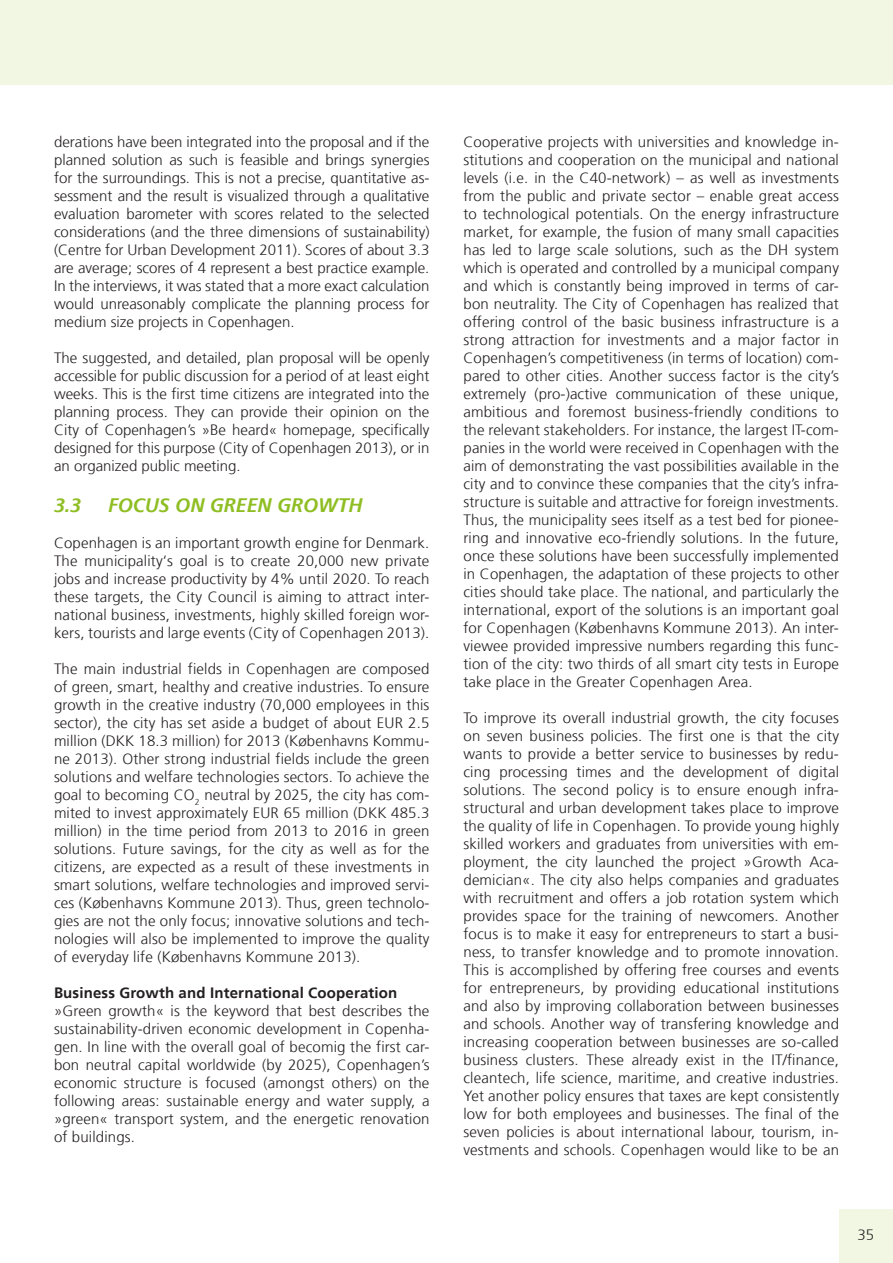
<style>
.page{position:relative;width:893px;height:1263px;background:#fff}
.page>*{position:absolute;margin:0;border:0;box-sizing:border-box;transform-origin:0 0}
.Zwischenüberschrift{font:italic 700 19.5px "Frutiger";color:#8fbe23}
.t1{font:300 15px/18px "Frutiger";letter-spacing:.01em;color:#231f20;text-align:justify}
.t2{font:700 15px "Frutiger";letter-spacing:.01em;color:#231f20}
</style>
<div class="page">
<div style="left:839px;top:1209px;width:54px;height:54px;background:#f2f7e3"></div>
<div style="left:0;top:0;width:893px;height:85px;background:#f2f7e3"></div>
<p class="t1" style="left:54px;top:133px;width:377px">derations have been integrated into the proposal and if the planned solution as such is feasible and brings synergies for the surroundings. This is not a precise, quantitative as&shy;sessment and the result is visualized through a qualitative evaluation barometer with scores related to the selected considerations (and the three dimensions of sustainability) (Centre for Urban Development 2011). Scores of about 3.3 are average; scores of 4 represent a best practice example.<br>In the interviews, it was stated that a more exact calculation would unreasonably complicate the planning process for medium size projects in Copenhagen.</p>
<p class="t1" style="left:54px;top:349px;width:377px">The suggested, and detailed, plan proposal will be openly accessible for public discussion for a period of at least eight weeks. This is the first time citizens are integrated into the planning process. They can provide their opinion on the City of Copenhagen’s »Be heard« homepage, specifically designed for this purpose (City of Copenhagen 2013), or in an organized public meeting.</p>
<p class="Zwischenüberschrift" style="left:54px;top:494px;width:29px">3.3</p>
<p class="Zwischenüberschrift" style="left:108px;top:494px;width:256px">FOCUS ON GREEN GROWTH</p>
<p class="t1" style="left:54px;top:534px;width:377px">Copenhagen is an important growth engine for Denmark.<br>The municipality‘s goal is to create 20,000 new private jobs and increase productivity by 4% until 2020. To reach these targets, the City Council is aiming to attract inter&shy;national business, investments, highly skilled foreign wor&shy;kers, tourists and large events (City of Copenhagen 2013).</p>
<p class="t1" style="left:54px;top:660px;width:377px">The main industrial fields in Copenhagen are composed of green, smart, healthy and creative industries. To ensure growth in the creative industry (70,000 employees in this sector), the city has set aside a budget of about EUR 2.5 million (DKK 18.3 million) for 2013 (Københavns Kommu&shy;ne 2013). Other strong industrial fields include the green solutions and welfare technologies sectors. To achieve the goal to becoming CO<sub>2</sub> neutral by 2025, the city has com&shy;mited to invest approximately EUR 65 million (DKK 485.3 million) in the time period from 2013 to 2016 in green solutions. Future savings, for the city as well as for the citizens, are expected as a result of these investments in smart solutions, welfare technologies and improved servi&shy;ces (Københavns Kommune 2013). Thus, green technolo&shy;gies are not the only focus; innovative solutions and tech&shy;nologies will also be implemented to improve the quality of everyday life (Københavns Kommune 2013).</p>
<p class="t2" style="left:54px;top:984px;width:345px">Business Growth and International Cooperation</p>
<p class="t1" style="left:54px;top:1002px;width:377px">»Green growth« is the keyword that best describes the sustainability-driven economic development in Copenha&shy;gen. In line with the overall goal of becomig the first car&shy;bon neutral capital worldwide (by 2025), Copenhagen’s economic structure is focused (amongst others) on the following areas: sustainable energy and water supply, a »green« transport system, and the energetic renovation of buildings.</p>
<p class="t1" style="left:463px;top:133px;width:377px">Cooperative projects with universities and knowledge in&shy;stitutions and cooperation on the municipal and national levels (i.e. in the C40-network) – as well as investments from the public and private sector – enable great access to technological potentials. On the energy infrastructure market, for example, the fusion of many small capacities has led to large scale solutions, such as the DH system which is operated and controlled by a municipal company and which is constantly being improved in terms of car&shy;bon neutrality. The City of Copenhagen has realized that offering control of the basic business infrastructure is a strong attraction for investments and a major factor in Copenhagen’s competitiveness (in terms of location) com&shy;pared to other cities. Another success factor is the city’s extremely (pro-)active communication of these unique, ambitious and foremost business-friendly conditions to the relevant stakeholders. For instance, the largest IT-com&shy;panies in the world were received in Copenhagen with the aim of demonstrating the vast possibilities available in the city and to convince these companies that the city’s infra&shy;structure is suitable and attractive for foreign investments.<br>Thus, the municipality sees itself as a test bed for pionee&shy;ring and innovative eco-friendly solutions. In the future, once these solutions have been successfully implemented in Copenhagen, the adaptation of these projects to other cities should take place. The national, and particularly the international, export of the solutions is an important goal for Copenhagen (Københavns Kommune 2013). An inter&shy;viewee provided impressive numbers regarding this func&shy;tion of the city: two thirds of all smart city tests in Europe take place in the Greater Copenhagen Area.</p>
<p class="t1" style="left:463px;top:709px;width:377px">To improve its overall industrial growth, the city focuses on seven business policies. The first one is that the city wants to provide a better service to businesses by redu&shy;cing processing times and the development of digital solutions. The second policy is to ensure enough infra&shy;structural and urban development takes place to improve the quality of life in Copenhagen. To provide young highly skilled workers and graduates from universities with em&shy;ployment, the city launched the project »Growth Aca&shy;demician«. The city also helps companies and graduates with recruitment and offers a job rotation system which provides space for the training of newcomers. Another focus is to make it easy for entrepreneurs to start a busi&shy;ness, to transfer knowledge and to promote innovation.<br>This is accomplished by offering free courses and events for entrepreneurs, by providing educational institutions and also by improving collaboration between businesses and schools. Another way of transfering knowledge and increasing cooperation between businesses are so-called business clusters. These already exist in the IT/finance, cleantech, life science, maritime, and creative industries.<br>Yet another policy ensures that taxes are kept consistently low for both employees and businesses. The final of the seven policies is about international labour, tourism, in&shy;vestments and schools. Copenhagen would like to be an</p>
<p class="t1" style="left:857px;top:1226px;width:18px">35</p>
</div>
